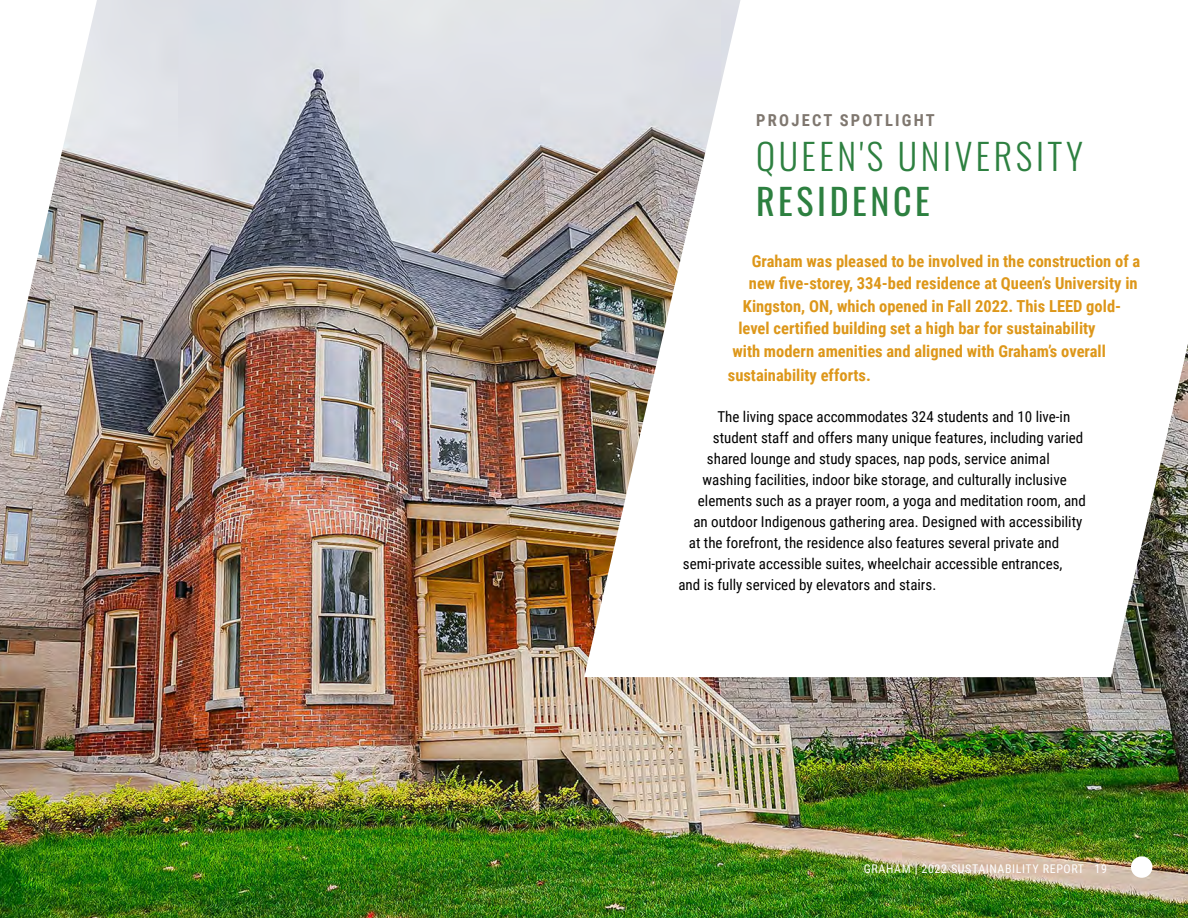
<style>
.page{position:relative;width:1188px;height:918px;background:#fff}
.page>*{position:absolute;margin:0;border:0;box-sizing:border-box;transform-origin:0 0}
.t1{font:300 36px "Oswald";letter-spacing:.1em;color:#2d8040}
.t2{font:36px "Oswald";letter-spacing:.1em;color:#2d8040}
.t3{font:700 16.5px "Roboto Condensed";color:#dd971a}
.t4{font:700 16.5px "Roboto Condensed";letter-spacing:.135em;color:#7f776f}
.t5{font:15px "Roboto Condensed";color:#000}
.t6{font:12px "Roboto Condensed";letter-spacing:.05em;color:#fff}
</style>
<div class="page">
<img style="left:0;top:0;width:1188px;height:918px">
<div style="left:1131px;top:856px;width:21px;height:22px;background:#fff;border-radius:50%"></div>
<svg style="left:584px;top:0;width:604px;height:677px"></svg>
<svg style="left:0;top:0;width:97px;height:420px"></svg>
<p class="t4" style="left:756px;top:109px;width:180px">PROJECT SPOTLIGHT</p>
<h1 class="t1" style="left:756px;top:125px;width:328px">QUEEN'S UNIVERSITY</h1>
<h1 class="t2" style="left:756px;top:170px;width:175px">RESIDENCE</h1>
<p class="t3" style="left:752px;top:249px;width:390px">Graham was pleased to be involved in the construction of a</p>
<p class="t3" style="left:749px;top:272px;width:390px">new five-storey, 334-bed residence at Queen’s University in</p>
<p class="t3" style="left:743px;top:294px;width:380px">Kingston, ON, which opened in Fall 2022. This LEED gold-</p>
<p class="t3" style="left:738px;top:317px;width:359px">level certified building set a high bar for sustainability</p>
<p class="t3" style="left:732px;top:339px;width:375px">with modern amenities and aligned with Graham’s overall</p>
<p class="t3" style="left:728px;top:363px;width:145px">sustainability efforts.</p>
<p class="t5" style="left:717px;top:406px;width:354px">The living space accommodates 324 students and 10 live-in</p>
<p class="t5" style="left:713px;top:427px;width:372px">student staff and offers many unique features, including varied</p>
<p class="t5" style="left:707px;top:448px;width:344px">shared lounge and study spaces, nap pods, service animal</p>
<p class="t5" style="left:702px;top:469px;width:366px">washing facilities, indoor bike storage, and culturally inclusive</p>
<p class="t5" style="left:698px;top:490px;width:390px">elements such as a prayer room, a yoga and meditation room, and</p>
<p class="t5" style="left:693px;top:511px;width:391px">an outdoor Indigenous gathering area. Designed with accessibility</p>
<p class="t5" style="left:689px;top:532px;width:372px">at the forefront, the residence also features several private and</p>
<p class="t5" style="left:683px;top:553px;width:381px">semi-private accessible suites, wheelchair accessible entrances,</p>
<p class="t5" style="left:678px;top:574px;width:259px">and is fully serviced by elevators and stairs.</p>
<p class="t6" style="left:864px;top:860px;width:245px">GRAHAM | 2022 SUSTAINABILITY REPORT 19</p>
</div>
